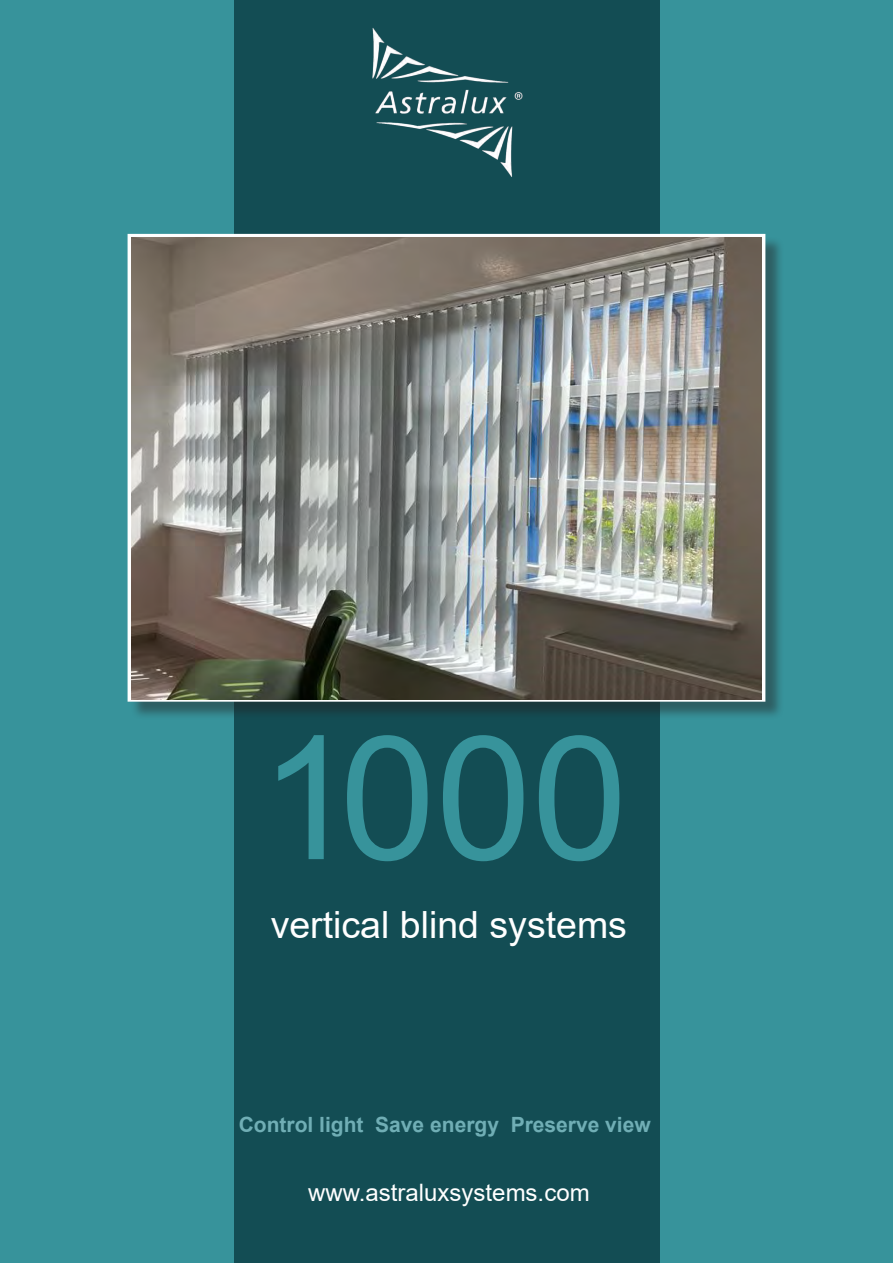
<style>
.page{position:relative;width:893px;height:1263px;background:#37939b}
.page>*{position:absolute;margin:0;border:0;box-sizing:border-box;transform-origin:0 0}
.t1{font:172.5px "Arial";color:#37939b}
.t2{font:37.5px "Arial";color:#fff}
.t3{font:24px "Arial";color:#fff}
.t4{font:700 21px "Arial";color:#70aeb5}
</style>
<div class="page">
<div style="left:234px;top:0;width:425px;height:1263px;background:#134d54"></div>
<div style="left:130px;top:236px;width:654px;height:484px;background:#231f20;opacity:.45"></div>
<div style="left:128px;top:234px;width:637px;height:468px;border:4px solid #fff"></div>
<img style="left:372px;top:28px;width:151px;height:149px">
<img style="left:131px;top:238px;width:630px;height:461px">
<h1 class="t1" style="left:259px;top:680px;width:370px">1000</h1>
<h2 class="t2" style="left:271px;top:899px;width:358px">vertical blind systems</h2>
<p class="t4" style="left:239px;top:1109px;width:413px">Control light Save energy Preserve view</p>
<p class="t3" style="left:308px;top:1176px;width:283px">www.astraluxsystems.com</p>
</div>
